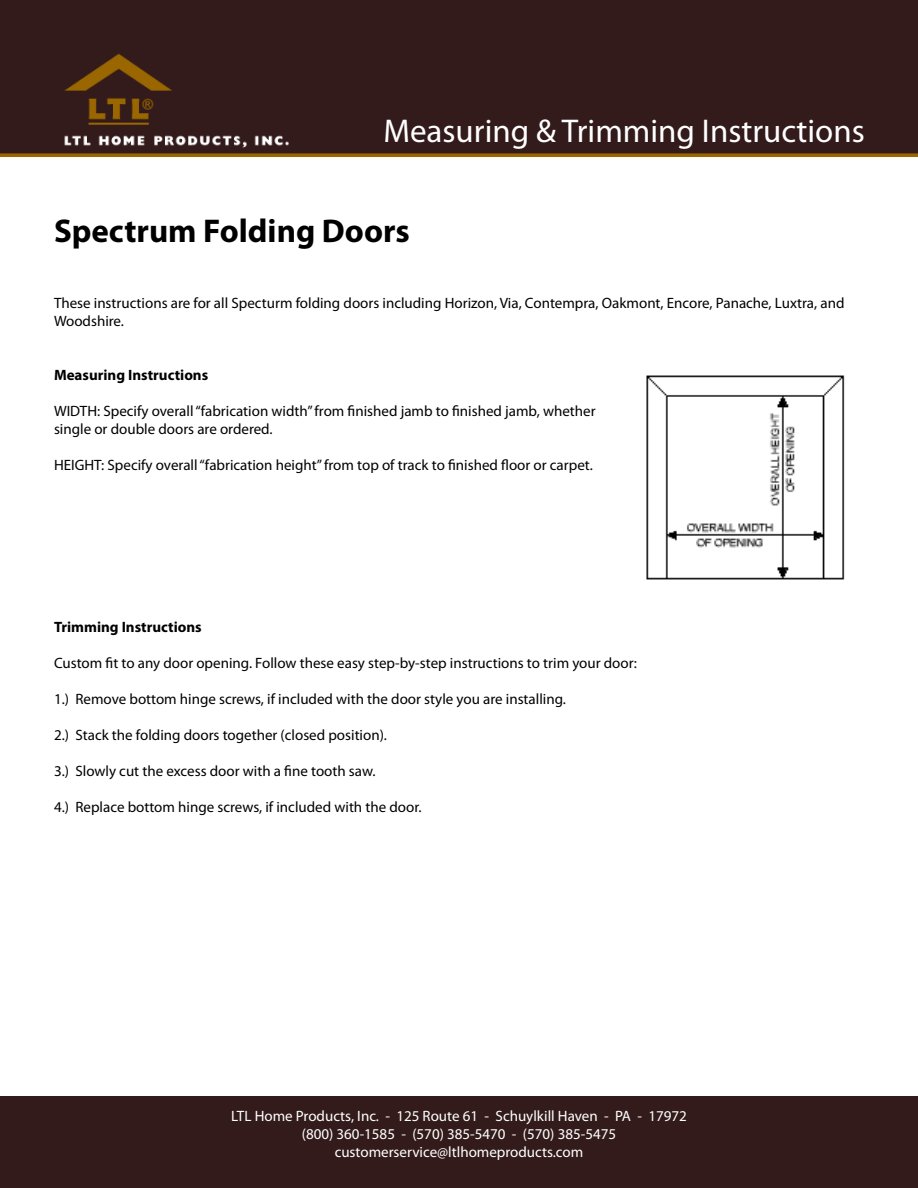
<style>
.page{position:relative;width:918px;height:1188px;background:#fff}
.page>*{position:absolute;margin:0;border:0;box-sizing:border-box;transform-origin:0 0}
.t1{font:33px "Myriad Pro";color:#fff}
.t2{font:700 33px "Myriad Pro";color:#000}
.t3{font:15px/18px "Myriad Pro";color:#000}
.t4{font:15px/18px "Myriad Pro";color:#fff;text-align:center}
.t5{font:700 15px "Myriad Pro";color:#000}
</style>
<div class="page">
<div style="left:0;top:0;width:918px;height:157px;background:#341b1b"></div>
<div style="left:0;top:1096px;width:918px;height:92px;background:#331b1b"></div>
<img style="left:646px;top:375px;width:199px;height:205px">
<h1 class="t1" style="left:383px;top:113px;width:483px">Measuring &amp; Trimming Instructions</h1>
<h1 class="t2" style="left:54px;top:213px;width:357px">Spectrum Folding Doors</h1>
<p class="t3" style="left:54px;top:295px;width:792px">These instructions are for all Specturm folding doors including Horizon, Via, Contempra, Oakmont, Encore, Panache, Luxtra, and<br>Woodshire.</p>
<p class="t5" style="left:54px;top:367px;width:156px">Measuring Instructions</p>
<p class="t3" style="left:54px;top:403px;width:543px">WIDTH: Specify overall “fabrication width” from finished jamb to finished jamb, whether single or double doors are ordered.</p>
<p class="t3" style="left:54px;top:457px;width:540px">HEIGHT: Specify overall “fabrication height” from top of track to finished floor or carpet.</p>
<p class="t5" style="left:54px;top:619px;width:149px">Trimming Instructions</p>
<p class="t3" style="left:54px;top:655px;width:584px">Custom fit to any door opening. Follow these easy step-by-step instructions to trim your door:</p>
<p class="t3" style="left:54px;top:691px;width:514px">1.) Remove bottom hinge screws, if included with the door style you are installing.</p>
<p class="t3" style="left:54px;top:727px;width:335px">2.) Stack the folding doors together (closed position).</p>
<p class="t3" style="left:54px;top:763px;width:323px">3.) Slowly cut the excess door with a fine tooth saw.</p>
<p class="t3" style="left:54px;top:799px;width:369px">4.) Replace bottom hinge screws, if included with the door.</p>
<p class="t4" style="left:231px;top:1108px;width:457px">LTL Home Products, Inc. - 125 Route 61 - Schuylkill Haven - PA - 17972 (800) 360-1585 - (570) 385-5470 - (570) 385-5475 customerservice@ltlhomeproducts.com</p>
</div>
